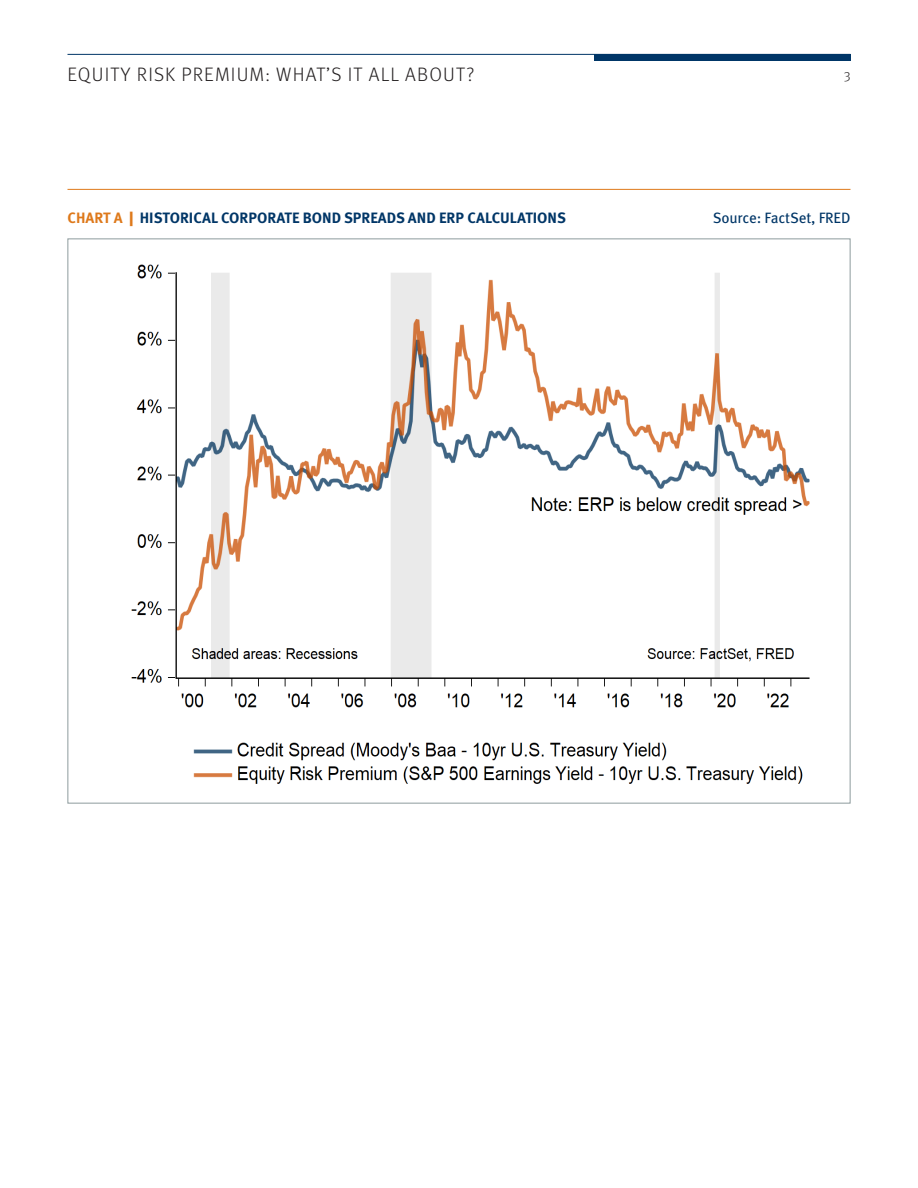
<style>
.page{position:relative;width:918px;height:1188px;background:#fff}
.page>*{position:absolute;margin:0;border:0;box-sizing:border-box;transform-origin:0 0}
.t1{font:300 19.5px "Meta Pro";letter-spacing:.06em;color:#231f20}
.t2{font:700 15px "Meta Pro";color:#003667}
.t3{font:15px "Meta Pro";letter-spacing:-.01em;color:#003667}
.t4{font:300 13.5px "Meta Pro";color:#231f20}
.s1{color:#de791b}
.s2{font-weight:900;color:#de791b}
</style>
<div class="page">
<hr style="left:68px;top:189px;width:782px;height:1px;background:#de791b">
<div style="left:594px;top:54px;width:256px;height:7px;background:#003667"></div>
<hr style="left:68px;top:54px;width:782px;height:1px;background:#003667">
<img style="left:131px;top:264px;width:679px;height:520px">
<p class="t1" style="left:68px;top:61px;width:408px">EQUITY RISK PREMIUM: WHAT’S IT ALL ABOUT?</p>
<p class="t4" style="left:844px;top:67px;width:8px">3</p>
<p class="t2" style="left:68px;top:206px;width:500px"><span class="s1">CHART A</span> <span class="s2">|</span> HISTORICAL CORPORATE BOND SPREADS AND ERP CALCULATIONS</p>
<p class="t3" style="left:713px;top:206px;width:139px">Source: FactSet, FRED</p>
</div>
